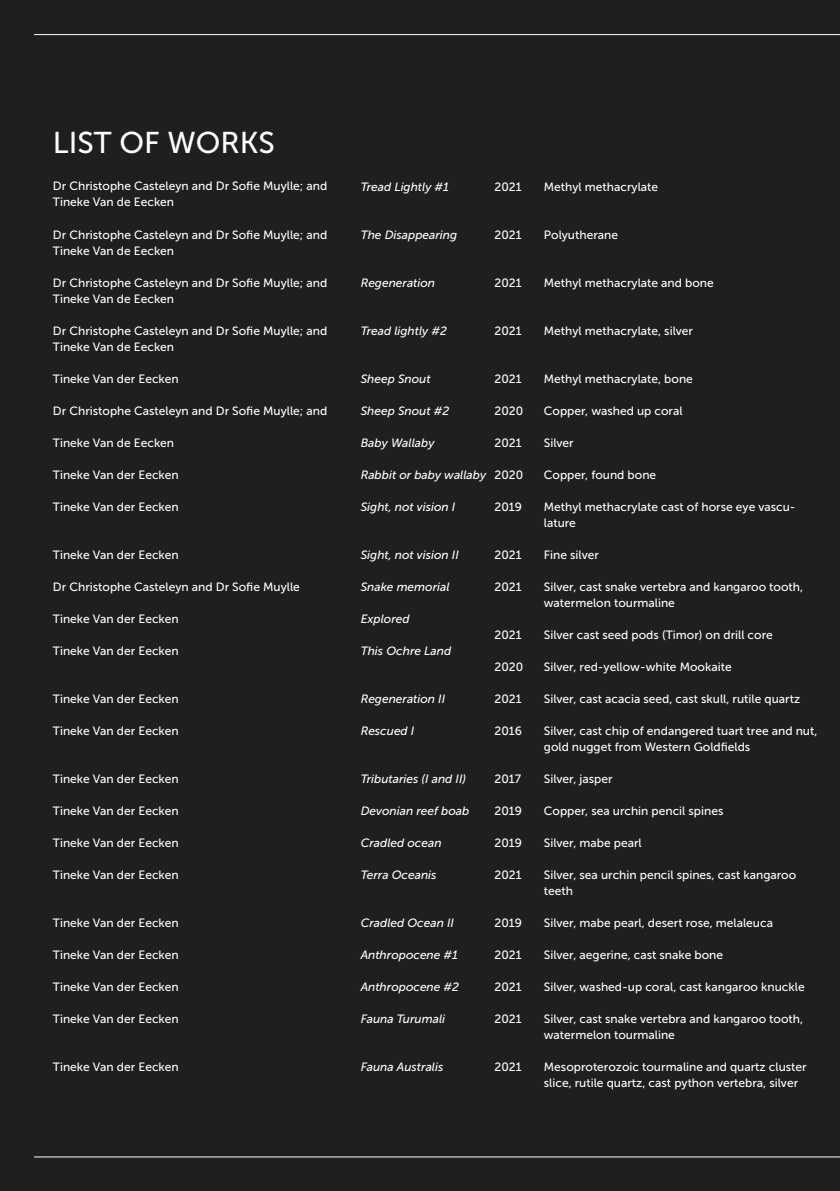
<style>
.page{position:relative;width:840px;height:1191px;background:#fff}
.page>*{position:absolute;margin:0;border:0;box-sizing:border-box;transform-origin:0 0}
.t1{font:30px "Museo Sans 500";color:#fff}
.t2{font:12px/16px "Museo Sans 500";color:#fff}
.t3{font:italic 12px "Museo Sans 500";color:#fff}
</style>
<div class="page">
<div style="left:0;top:0;width:839px;height:1191px;background:#1f1f21"></div>
<hr style="left:34px;top:34px;width:805px;height:1px;background:#fff">
<hr style="left:34px;top:1156px;width:805px;height:1px;background:#fff">
<h1 class="t1" style="left:53px;top:126px;width:223px">LIST OF WORKS</h1>
<p class="t2" style="left:53px;top:178px;width:275px">Dr Christophe Casteleyn and Dr Sofie Muylle; and<br>Tineke Van de Eecken</p>
<p class="t2" style="left:53px;top:226px;width:275px">Dr Christophe Casteleyn and Dr Sofie Muylle; and<br>Tineke Van de Eecken</p>
<p class="t2" style="left:53px;top:274px;width:275px">Dr Christophe Casteleyn and Dr Sofie Muylle; and<br>Tineke Van de Eecken</p>
<p class="t2" style="left:53px;top:322px;width:275px">Dr Christophe Casteleyn and Dr Sofie Muylle; and<br>Tineke Van de Eecken</p>
<p class="t2" style="left:53px;top:370px;width:127px">Tineke Van der Eecken</p>
<p class="t2" style="left:53px;top:402px;width:275px">Dr Christophe Casteleyn and Dr Sofie Muylle; and</p>
<p class="t2" style="left:53px;top:434px;width:123px">Tineke Van de Eecken</p>
<p class="t2" style="left:53px;top:466px;width:127px">Tineke Van der Eecken</p>
<p class="t2" style="left:53px;top:498px;width:127px">Tineke Van der Eecken</p>
<p class="t2" style="left:53px;top:546px;width:127px">Tineke Van der Eecken</p>
<p class="t2" style="left:53px;top:578px;width:248px">Dr Christophe Casteleyn and Dr Sofie Muylle</p>
<p class="t2" style="left:53px;top:610px;width:127px">Tineke Van der Eecken</p>
<p class="t2" style="left:53px;top:642px;width:127px">Tineke Van der Eecken</p>
<p class="t2" style="left:53px;top:690px;width:127px">Tineke Van der Eecken</p>
<p class="t2" style="left:53px;top:722px;width:127px">Tineke Van der Eecken</p>
<p class="t2" style="left:53px;top:770px;width:127px">Tineke Van der Eecken</p>
<p class="t2" style="left:53px;top:802px;width:127px">Tineke Van der Eecken</p>
<p class="t2" style="left:53px;top:834px;width:127px">Tineke Van der Eecken</p>
<p class="t2" style="left:53px;top:866px;width:127px">Tineke Van der Eecken</p>
<p class="t2" style="left:53px;top:914px;width:127px">Tineke Van der Eecken</p>
<p class="t2" style="left:53px;top:946px;width:127px">Tineke Van der Eecken</p>
<p class="t2" style="left:53px;top:978px;width:127px">Tineke Van der Eecken</p>
<p class="t2" style="left:53px;top:1010px;width:127px">Tineke Van der Eecken</p>
<p class="t2" style="left:53px;top:1058px;width:127px">Tineke Van der Eecken</p>
<p class="t3" style="left:360px;top:180px;width:90px">Tread Lightly #1</p>
<p class="t3" style="left:360px;top:228px;width:98px">The Disappearing</p>
<p class="t3" style="left:360px;top:276px;width:76px">Regeneration</p>
<p class="t3" style="left:360px;top:324px;width:88px">Tread lightly #2</p>
<p class="t3" style="left:360px;top:372px;width:71px">Sheep Snout</p>
<p class="t3" style="left:360px;top:404px;width:90px">Sheep Snout #2</p>
<p class="t3" style="left:360px;top:436px;width:75px">Baby Wallaby</p>
<p class="t3" style="left:360px;top:468px;width:127px">Rabbit or baby wallaby</p>
<p class="t3" style="left:360px;top:500px;width:96px">Sight, not vision I</p>
<p class="t3" style="left:360px;top:548px;width:100px">Sight, not vision II</p>
<p class="t3" style="left:360px;top:580px;width:90px">Snake memorial</p>
<p class="t3" style="left:360px;top:612px;width:51px">Explored</p>
<p class="t3" style="left:360px;top:644px;width:92px">This Ochre Land</p>
<p class="t3" style="left:360px;top:692px;width:86px">Regeneration II</p>
<p class="t3" style="left:360px;top:724px;width:55px">Rescued I</p>
<p class="t3" style="left:360px;top:772px;width:107px">Tributaries (I and II)</p>
<p class="t3" style="left:360px;top:804px;width:110px">Devonian reef boab</p>
<p class="t3" style="left:360px;top:836px;width:82px">Cradled ocean</p>
<p class="t3" style="left:360px;top:868px;width:77px">Terra Oceanis</p>
<p class="t3" style="left:360px;top:916px;width:95px">Cradled Ocean II</p>
<p class="t3" style="left:360px;top:948px;width:99px">Anthropocene #1</p>
<p class="t3" style="left:360px;top:980px;width:100px">Anthropocene #2</p>
<p class="t3" style="left:360px;top:1012px;width:86px">Fauna Turumali</p>
<p class="t3" style="left:360px;top:1060px;width:84px">Fauna Australis</p>
<p class="t2" style="left:494px;top:178px;width:29px">2021</p>
<p class="t2" style="left:494px;top:226px;width:29px">2021</p>
<p class="t2" style="left:494px;top:274px;width:29px">2021</p>
<p class="t2" style="left:494px;top:322px;width:29px">2021</p>
<p class="t2" style="left:494px;top:370px;width:29px">2021</p>
<p class="t2" style="left:494px;top:402px;width:30px">2020</p>
<p class="t2" style="left:494px;top:435px;width:29px">2021</p>
<p class="t2" style="left:494px;top:467px;width:30px">2020</p>
<p class="t2" style="left:494px;top:499px;width:29px">2019</p>
<p class="t2" style="left:494px;top:547px;width:29px">2021</p>
<p class="t2" style="left:494px;top:579px;width:29px">2021</p>
<p class="t2" style="left:494px;top:627px;width:29px">2021</p>
<p class="t2" style="left:494px;top:659px;width:30px">2020</p>
<p class="t2" style="left:494px;top:691px;width:29px">2021</p>
<p class="t2" style="left:494px;top:723px;width:29px">2016</p>
<p class="t2" style="left:494px;top:771px;width:28px">2017</p>
<p class="t2" style="left:494px;top:803px;width:29px">2019</p>
<p class="t2" style="left:494px;top:835px;width:29px">2019</p>
<p class="t2" style="left:494px;top:867px;width:29px">2021</p>
<p class="t2" style="left:494px;top:915px;width:29px">2019</p>
<p class="t2" style="left:494px;top:947px;width:29px">2021</p>
<p class="t2" style="left:494px;top:979px;width:29px">2021</p>
<p class="t2" style="left:494px;top:1011px;width:29px">2021</p>
<p class="t2" style="left:494px;top:1059px;width:29px">2021</p>
<p class="t2" style="left:543px;top:178px;width:116px">Methyl methacrylate</p>
<p class="t2" style="left:543px;top:226px;width:76px">Polyutherane</p>
<p class="t2" style="left:543px;top:274px;width:171px">Methyl methacrylate and bone</p>
<p class="t2" style="left:543px;top:322px;width:151px">Methyl methacrylate, silver</p>
<p class="t2" style="left:543px;top:370px;width:150px">Methyl methacrylate, bone</p>
<p class="t2" style="left:543px;top:402px;width:140px">Copper, washed up coral</p>
<p class="t2" style="left:543px;top:434px;width:31px">Silver</p>
<p class="t2" style="left:543px;top:466px;width:114px">Copper, found bone</p>
<p class="t2" style="left:543px;top:498px;width:253px">Methyl methacrylate cast of horse eye vascu&shy;lature</p>
<p class="t2" style="left:543px;top:546px;width:56px">Fine silver</p>
<p class="t2" style="left:543px;top:578px;width:261px">Silver, cast snake vertebra and kangaroo tooth, watermelon tourmaline</p>
<p class="t2" style="left:543px;top:626px;width:230px">Silver cast seed pods (Timor) on drill core</p>
<p class="t2" style="left:543px;top:658px;width:189px">Silver, red-yellow-white Mookaite</p>
<p class="t2" style="left:543px;top:690px;width:258px">Silver, cast acacia seed, cast skull, rutile quartz</p>
<p class="t2" style="left:543px;top:722px;width:275px">Silver, cast chip of endangered tuart tree and nut, gold nugget from Western Goldfields</p>
<p class="t2" style="left:543px;top:770px;width:70px">Silver, jasper</p>
<p class="t2" style="left:543px;top:802px;width:181px">Copper, sea urchin pencil spines</p>
<p class="t2" style="left:543px;top:834px;width:99px">Silver, mabe pearl</p>
<p class="t2" style="left:543px;top:866px;width:254px">Silver, sea urchin pencil spines, cast kangaroo teeth</p>
<p class="t2" style="left:543px;top:914px;width:230px">Silver, mabe pearl, desert rose, melaleuca</p>
<p class="t2" style="left:543px;top:946px;width:181px">Silver, aegerine, cast snake bone</p>
<p class="t2" style="left:543px;top:978px;width:262px">Silver, washed-up coral, cast kangaroo knuckle</p>
<p class="t2" style="left:543px;top:1011px;width:261px">Silver, cast snake vertebra and kangaroo tooth, watermelon tourmaline</p>
<p class="t2" style="left:543px;top:1059px;width:264px">Mesoproterozoic tourmaline and quartz cluster slice, rutile quartz, cast python vertebra, silver</p>
</div>
